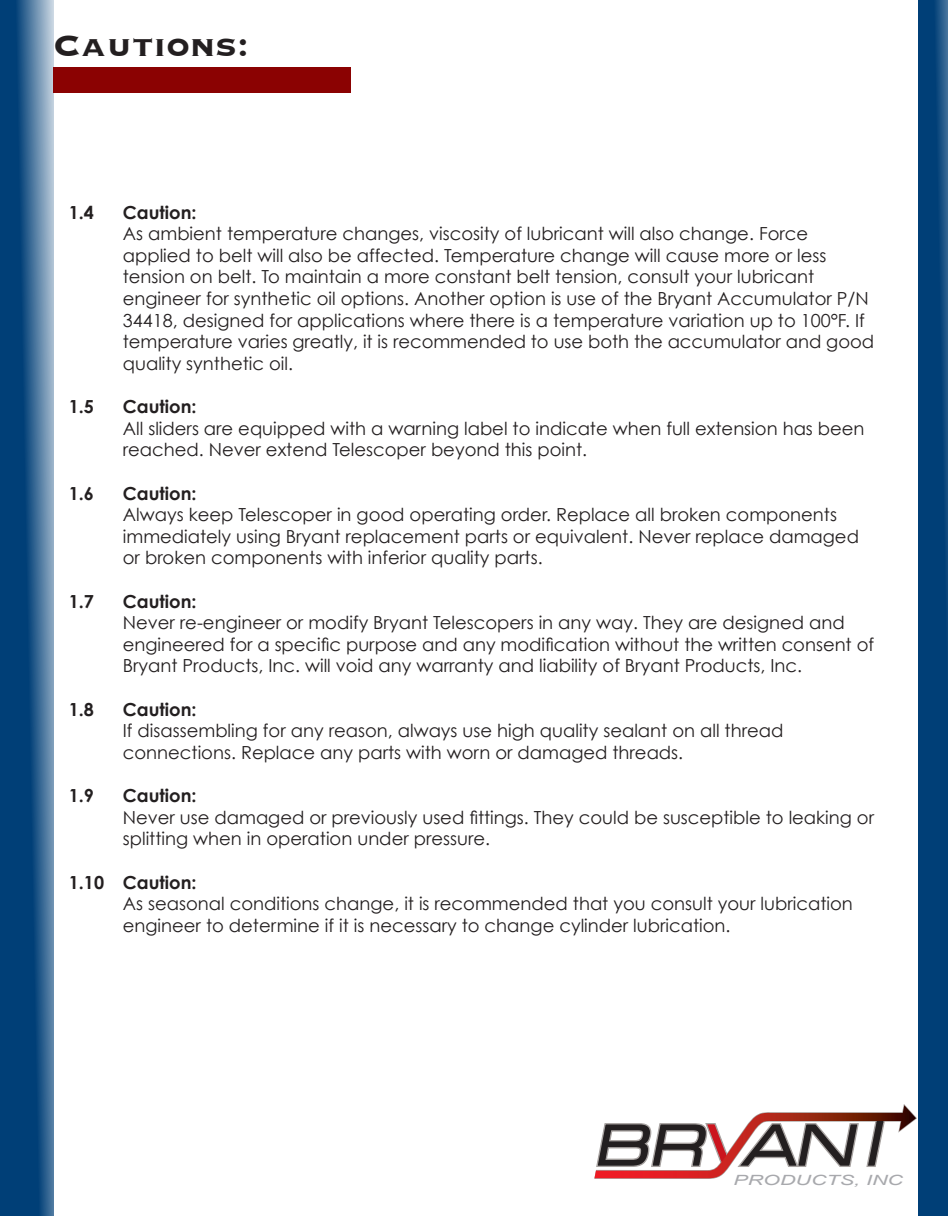
<style>
.page{position:relative;width:948px;height:1216px;background:#fff}
.page>*{position:absolute;margin:0;border:0;box-sizing:border-box;transform-origin:0 0}
.t1{font:700 38.4px "Copperplate";color:#231f20}
.t2{font:18px/21.6px "Century Gothic";color:#231f20}
.t3{font:700 18px "Century Gothic";color:#231f20}
.t4{font:italic 14.1px "Arial";color:#a8a9ad;scale:1.53 1}
</style>
<div class="page">
<svg style="left:594px;top:1105px;width:323px;height:74px"></svg>
<svg style="left:0;top:0;width:53px;height:1215px;background:#245a8a"></svg>
<div style="left:53px;top:68px;width:298px;height:25px;background:#8b0202"></div>
<div style="left:918px;top:0;width:30px;height:1215px;background:#003f77"></div>
<p class="t1" style="left:53px;top:21px;width:197px">Cautions:</p>
<p class="t3" style="left:69px;top:201px;width:27px">1.4</p>
<p class="t3" style="left:123px;top:201px;width:75px">Caution:</p>
<p class="t2" style="left:123px;top:223px;width:687px">As ambient temperature changes, viscosity of lubricant will also change. Force</p>
<p class="t2" style="left:123px;top:244px;width:705px">applied to belt will also be affected. Temperature change will cause more or less</p>
<p class="t2" style="left:123px;top:266px;width:693px">tension on belt. To maintain a more constant belt tension, consult your lubricant</p>
<p class="t2" style="left:123px;top:287px;width:753px">engineer for synthetic oil options. Another option is use of the Bryant Accumulator P/N 34418, designed for applications where there is a temperature variation up to 100°F. If temperature varies greatly, it is recommended to use both the accumulator and good quality synthetic oil.</p>
<p class="t3" style="left:69px;top:395px;width:27px">1.5</p>
<p class="t3" style="left:123px;top:395px;width:75px">Caution:</p>
<p class="t2" style="left:123px;top:417px;width:743px">All sliders are equipped with a warning label to indicate when full extension has been reached. Never extend Telescoper beyond this point.</p>
<p class="t3" style="left:69px;top:482px;width:27px">1.6</p>
<p class="t3" style="left:123px;top:482px;width:75px">Caution:</p>
<p class="t2" style="left:123px;top:503px;width:715px">Always keep Telescoper in good operating order. Replace all broken components</p>
<p class="t2" style="left:123px;top:525px;width:737px">immediately using Bryant replacement parts or equivalent. Never replace damaged or broken components with inferior quality parts.</p>
<p class="t3" style="left:69px;top:590px;width:27px">1.7</p>
<p class="t3" style="left:123px;top:590px;width:75px">Caution:</p>
<p class="t2" style="left:123px;top:611px;width:723px">Never re-engineer or modify Bryant Telescopers in any way. They are designed and</p>
<p class="t2" style="left:123px;top:633px;width:752px">engineered for a specific purpose and any modification without the written consent of<br>Bryant Products, Inc. will void any warranty and liability of Bryant Products, Inc.</p>
<p class="t3" style="left:69px;top:698px;width:27px">1.8</p>
<p class="t3" style="left:123px;top:698px;width:75px">Caution:</p>
<p class="t2" style="left:123px;top:719px;width:662px">If disassembling for any reason, always use high quality sealant on all thread</p>
<p class="t2" style="left:123px;top:741px;width:562px">connections. Replace any parts with worn or damaged threads.</p>
<p class="t3" style="left:69px;top:784px;width:27px">1.9</p>
<p class="t3" style="left:123px;top:784px;width:75px">Caution:</p>
<p class="t2" style="left:123px;top:806px;width:752px">Never use damaged or previously used fittings. They could be susceptible to leaking or splitting when in operation under pressure.</p>
<p class="t3" style="left:69px;top:870px;width:129px">1.10 Caution:</p>
<p class="t2" style="left:123px;top:892px;width:731px">As seasonal conditions change, it is recommended that you consult your lubrication engineer to determine if it is necessary to change cylinder lubrication.</p>
<p class="t4" style="left:733px;top:1172px;width:112px">PRODUCTS, INC</p>
</div>
